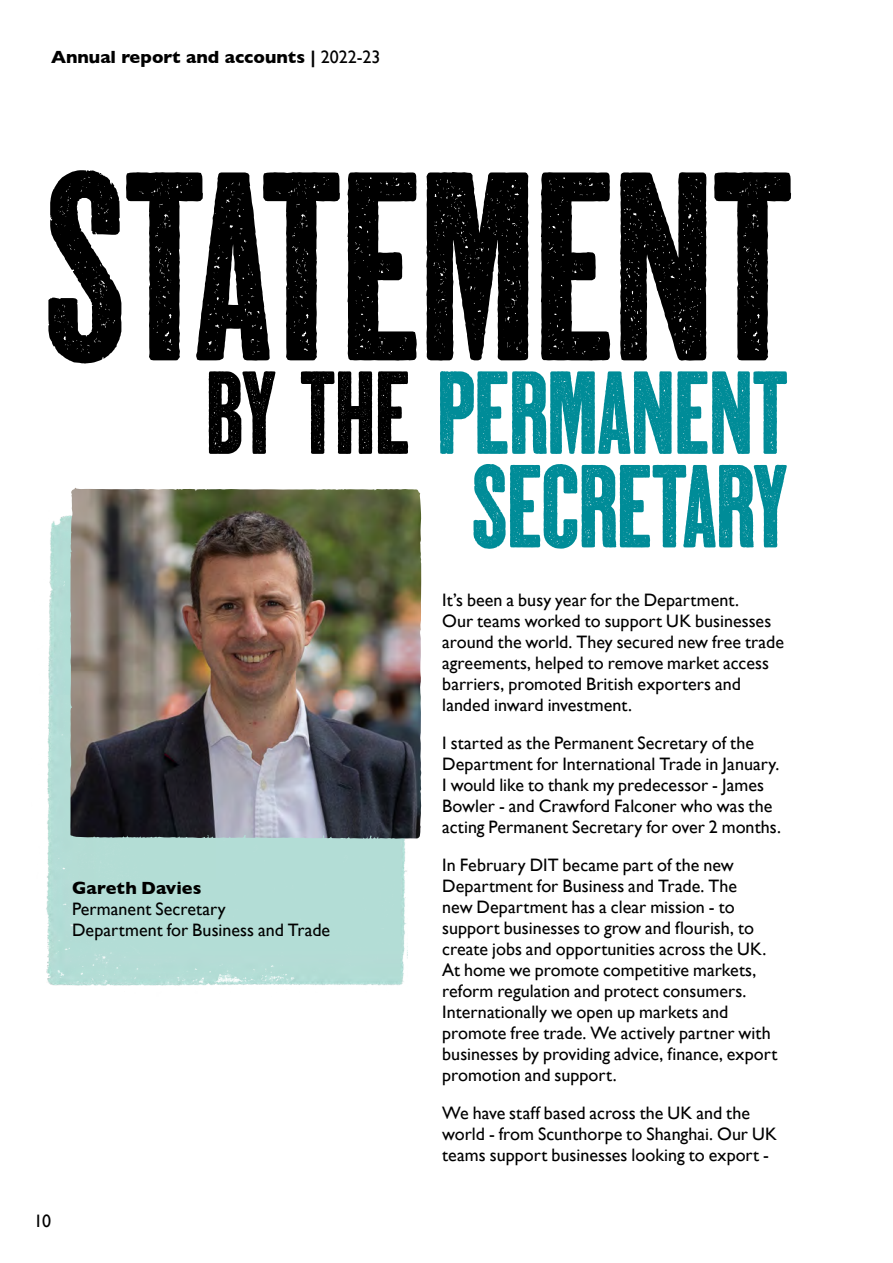
<style>
.page{position:relative;width:893px;height:1263px;background:#fff}
.page>*{position:absolute;margin:0;border:0;box-sizing:border-box;transform-origin:0 0}
.HEAD_2{font:247.2px "Dail Tabloid Mi UK Light";letter-spacing:-.045em;color:#000}
.HEAD_2-2{font:108.45px/93.6px "Dail Tabloid Mi UK Light";letter-spacing:-.035em;color:#008c98;text-align:right}
.Body_Copy{font:18px/21px "Gill Sans";color:#000}
.t1{font:700 18px "Gill Sans";color:#000}
.s1{font-weight:400}
.s2{color:#000}
.s3{font-weight:700}
</style>
<div class="page">
<img style="left:46px;top:510px;width:362px;height:476px">
<img style="left:70px;top:489px;width:111px;height:349px">
<p class="t1" style="left:51px;top:43px;width:331px">Annual report and accounts | <span class="s1">2022-23</span></p>
<h2 class="HEAD_2" style="left:40px;top:138px;width:756px">STATEMENT</h2>
<h2 class="HEAD_2-2" style="left:203px;top:365px;width:587px"><span class="s2">BY THE</span> PERMANENT<br>SECRETARY</h2>
<p class="Body_Copy" style="left:72px;top:877px;width:260px"><span class="s3">Gareth Davies<br></span>Permanent Secretary<br>Department for Business and Trade</p>
<p class="Body_Copy" style="left:34px;top:1210px;width:19px">10</p>
<p class="Body_Copy" style="left:442px;top:589px;width:343px">It’s been a busy year for the Department.<br>Our teams worked to support UK businesses around the world. They secured new free trade agreements, helped to remove market access barriers, promoted British exporters and landed inward investment.</p>
<p class="Body_Copy" style="left:442px;top:732px;width:340px">I started as the Permanent Secretary of the Department for International Trade in January.<br>I would like to thank my predecessor - James Bowler - and Crawford Falconer who was the acting Permanent Secretary for over 2 months.</p>
<p class="Body_Copy" style="left:442px;top:854px;width:337px">In February DIT became part of the new Department for Business and Trade. The<br>new Department has a clear mission - to support businesses to grow and flourish, to create jobs and opportunities across the UK.<br>At home we promote competitive markets, reform regulation and protect consumers.<br>Internationally we open up markets and promote free trade. We actively partner with businesses by providing advice, finance, export promotion and support.</p>
<p class="Body_Copy" style="left:442px;top:1102px;width:336px">We have staff based across the UK and the world - from Scunthorpe to Shanghai. Our UK teams support businesses looking to export -</p>
</div>
